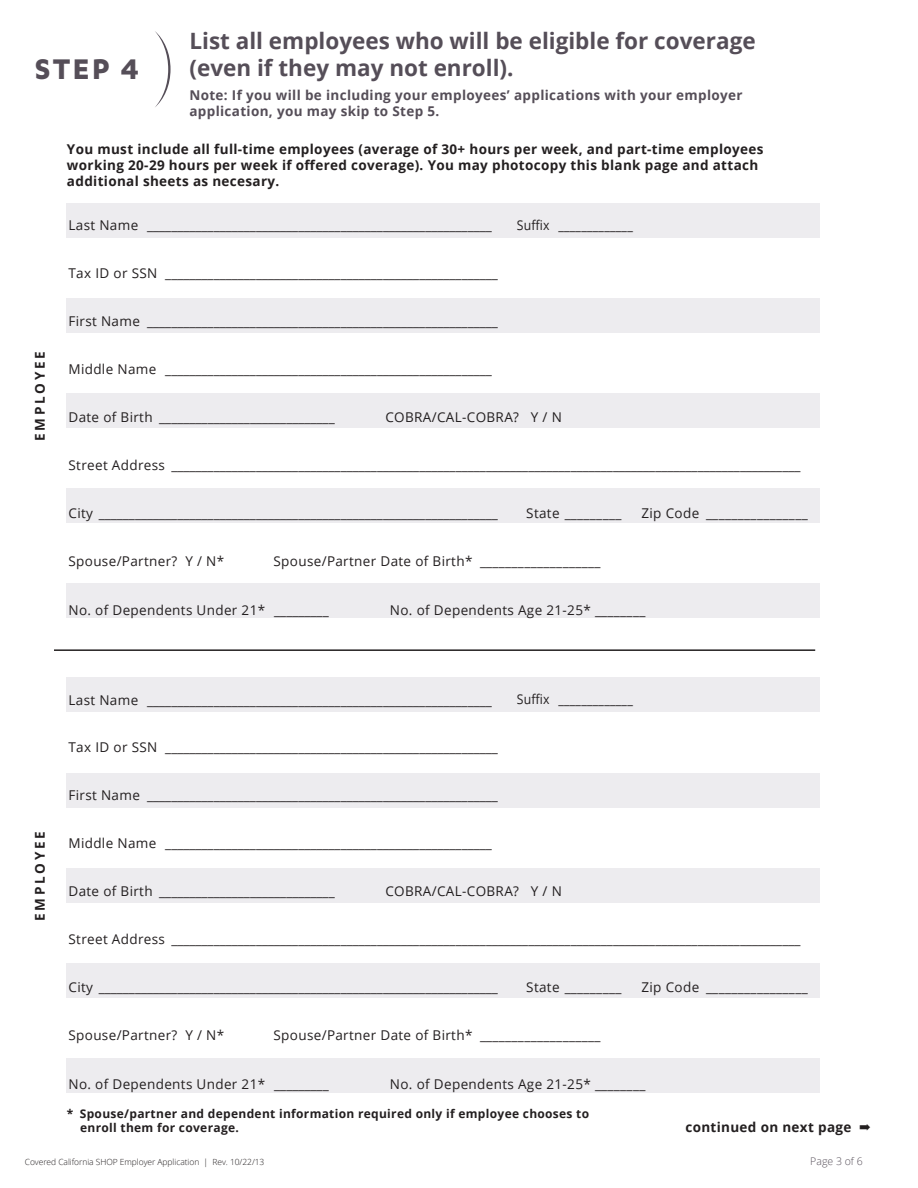
<style>
.page{position:relative;width:918px;height:1188px;background:#fff}
.page>*{position:absolute;margin:0;border:0;box-sizing:border-box;transform-origin:0 0}
.t1{font:700 33px "Karbon";color:#554e58}
.t2{font:700 22.5px/27px "Open Sans";color:#554e58}
.t3{font:13.5px "Open Sans";letter-spacing:.025em;color:#231f20}
.t4{font:700 13.5px/16.2px "Open Sans";letter-spacing:.025em;color:#231f20}
.t5{font:700 13.5px/16.2px "Open Sans";letter-spacing:.025em;color:#554e58}
.t6{font:13.5px "Open Sans";letter-spacing:.025em;color:#231f20;scale:.91 1}
.t7{font:700 13.5px "Open Sans";letter-spacing:.2em;color:#231f20}
.t8{font:700 12px/14.4px "Open Sans";letter-spacing:.025em;color:#231f20}
.t9{font:300 10.5px "Open Sans";color:#554e58}
.t10{font:300 8.4px "Open Sans";letter-spacing:-.005em;color:#231f20}
</style>
<div class="page">
<svg style="left:155px;top:31px;width:16px;height:76px"></svg>
<div style="left:66px;top:203px;width:754px;height:34px;background:#edecef"></div>
<div style="left:66px;top:298px;width:754px;height:34px;background:#edecef"></div>
<div style="left:66px;top:393px;width:754px;height:34px;background:#edecef"></div>
<div style="left:66px;top:488px;width:754px;height:35px;background:#edecef"></div>
<div style="left:66px;top:584px;width:754px;height:34px;background:#edecef"></div>
<div style="left:66px;top:678px;width:754px;height:34px;background:#edecef"></div>
<div style="left:66px;top:773px;width:754px;height:34px;background:#edecef"></div>
<div style="left:66px;top:868px;width:754px;height:34px;background:#edecef"></div>
<div style="left:66px;top:963px;width:754px;height:34px;background:#edecef"></div>
<div style="left:66px;top:1058px;width:754px;height:35px;background:#edecef"></div>
<hr style="left:54px;top:649px;width:761px;height:2px;background:#231f20">
<h2 class="t2" style="left:189px;top:27px;width:568px">List all employees who will be eligible for coverage (even if they may not enroll).</h2>
<p class="t5" style="left:189px;top:86px;width:555px">Note: If you will be including your employees’ applications with your employer application, you may skip to Step 5.</p>
<p class="t4" style="left:67px;top:140px;width:698px">You must include all full-time employees (average of 30+ hours per week, and part-time employees working 20-29 hours per week if offered coverage). You may photocopy this blank page and attach additional sheets as necesary.</p>
<p class="t3" style="left:68px;top:216px;width:425px">Last Name _________________________________________________________</p>
<p class="t6" style="left:517px;top:216px;width:129px">Suffix _____________</p>
<p class="t3" style="left:68px;top:264px;width:431px">Tax ID or SSN _______________________________________________________</p>
<p class="t3" style="left:68px;top:312px;width:431px">First Name __________________________________________________________</p>
<p class="t3" style="left:68px;top:360px;width:425px">Middle Name ______________________________________________________</p>
<p class="t3" style="left:68px;top:408px;width:268px">Date of Birth _____________________________</p>
<p class="t3" style="left:385px;top:408px;width:178px">COBRA/CAL-COBRA? Y / N</p>
<p class="t3" style="left:68px;top:456px;width:734px">Street Address ________________________________________________________________________________________________________</p>
<p class="t3" style="left:68px;top:504px;width:431px">City __________________________________________________________________</p>
<p class="t3" style="left:526px;top:504px;width:97px">State _________</p>
<p class="t3" style="left:642px;top:504px;width:168px">Zip Code ________________</p>
<p class="t3" style="left:68px;top:552px;width:157px">Spouse/Partner? Y / N*</p>
<p class="t3" style="left:274px;top:552px;width:329px">Spouse/Partner Date of Birth* ___________________</p>
<p class="t3" style="left:68px;top:600px;width:262px">No. of Dependents Under 21* _________</p>
<p class="t3" style="left:390px;top:600px;width:257px">No. of Dependents Age 21-25* ________</p>
<h1 class="t1" style="left:35px;top:50px;width:105px">STEP 4</h1>
<p class="t7" style="left:30px;top:441px;width:91px;rotate:-90deg">EMPLOYEE</p>
<p class="t7" style="left:30px;top:921px;width:91px;rotate:-90deg">EMPLOYEE</p>
<p class="t3" style="left:68px;top:690px;width:425px">Last Name _________________________________________________________</p>
<p class="t6" style="left:517px;top:690px;width:129px">Suffix _____________</p>
<p class="t3" style="left:68px;top:738px;width:431px">Tax ID or SSN _______________________________________________________</p>
<p class="t3" style="left:68px;top:786px;width:431px">First Name __________________________________________________________</p>
<p class="t3" style="left:68px;top:834px;width:425px">Middle Name ______________________________________________________</p>
<p class="t3" style="left:68px;top:882px;width:268px">Date of Birth _____________________________</p>
<p class="t3" style="left:385px;top:882px;width:178px">COBRA/CAL-COBRA? Y / N</p>
<p class="t3" style="left:68px;top:930px;width:734px">Street Address ________________________________________________________________________________________________________</p>
<p class="t3" style="left:68px;top:978px;width:431px">City __________________________________________________________________</p>
<p class="t3" style="left:526px;top:978px;width:97px">State _________</p>
<p class="t3" style="left:642px;top:978px;width:168px">Zip Code ________________</p>
<p class="t3" style="left:68px;top:1026px;width:157px">Spouse/Partner? Y / N*</p>
<p class="t3" style="left:274px;top:1026px;width:329px">Spouse/Partner Date of Birth* ___________________</p>
<p class="t3" style="left:68px;top:1074px;width:262px">No. of Dependents Under 21* _________</p>
<p class="t3" style="left:390px;top:1074px;width:257px">No. of Dependents Age 21-25* ________</p>
<p class="t8" style="left:80px;top:1106px;width:511px;text-indent:-13px">* Spouse/partner and dependent information required only if employee chooses to enroll them for coverage.</p>
<p class="t4" style="left:685px;top:1118px;width:187px">continued on next page ➡</p>
<p class="t10" style="left:25px;top:1156px;width:241px">Covered California SHOP Employer Application | Rev. 10/22/13</p>
<p class="t9" style="left:810px;top:1154px;width:54px">Page 3 of 6</p>
</div>
